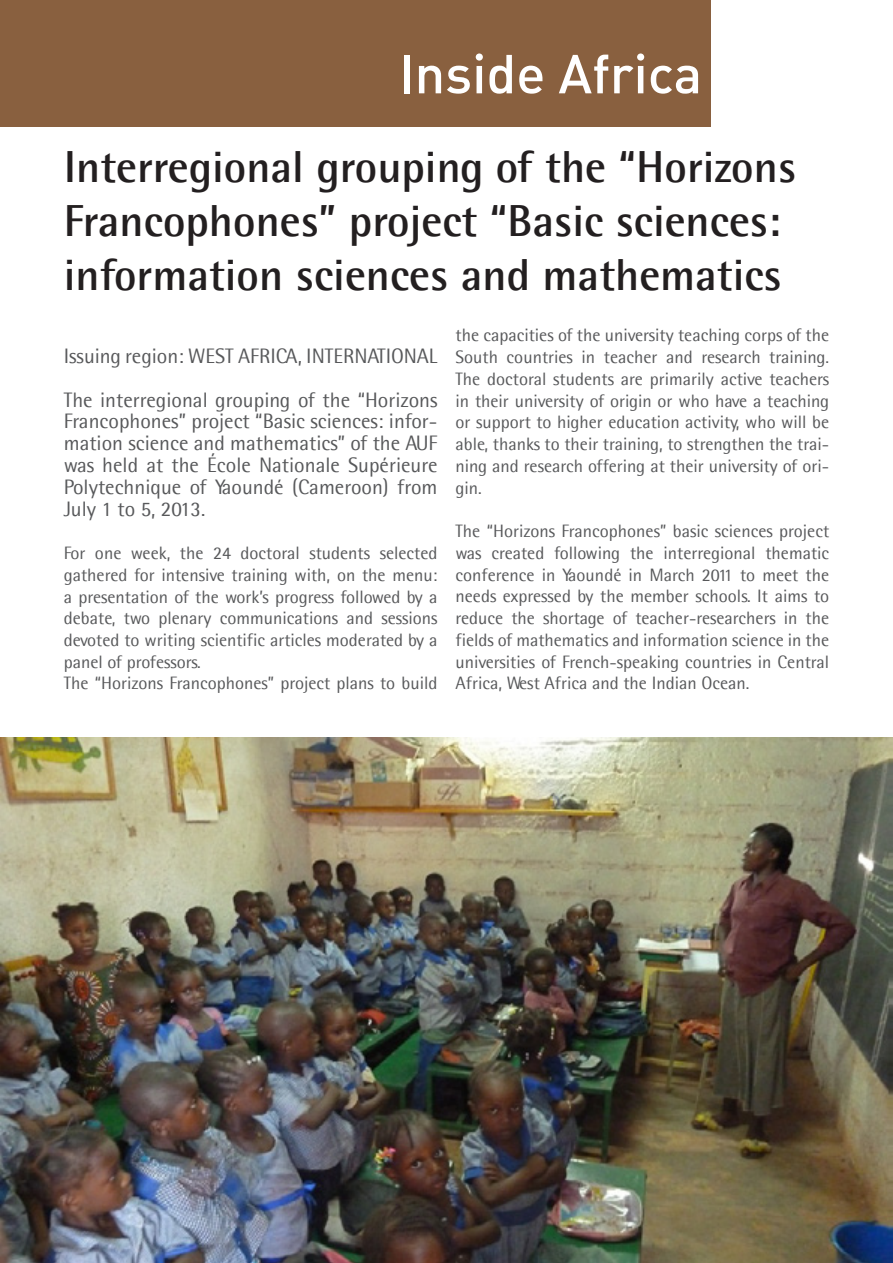
<style>
.page{position:relative;width:893px;height:1263px;background:#fff}
.page>*{position:absolute;margin:0;border:0;box-sizing:border-box;transform-origin:0 0}
.t1{font:54px "DIN Medium Alternate";color:#fff}
.t2{font:700 45px/54px "Agfa Rotis Semisans";color:#231f20}
.t3{font:21px/21.8px "Agfa Rotis Semisans";color:#57585a}
.t4{font:18px/21.8px "Agfa Rotis Semisans";color:#57585a;text-align:justify}
</style>
<div class="page">
<div style="left:0;top:0;width:710px;height:126px;background:#89603f"></div>
<img style="left:0;top:738px;width:893px;height:525px">
<h1 class="t1" style="left:399px;top:39px;width:305px">Inside Africa</h1>
<h2 class="t2" style="left:64px;top:139px;width:734px">Interregional grouping of the “Horizons<br>Francophones” project “Basic sciences: information sciences and mathematics</h2>
<p class="t3" style="left:64px;top:334px;width:375px;line-height:43.5px">Issuing region: WEST AFRICA, INTERNATIONAL<br>The interregional grouping of the “Horizons</p>
<p class="t3" style="left:64px;top:410px;width:375px;text-align:justify">Francophones” project “Basic sciences: infor&shy;mation science and mathematics” of the AUF was held at the École Nationale Supérieure Polytechnique of Yaoundé (Cameroon) from July 1 to 5, 2013.</p>
<p class="t4" style="left:64px;top:542px;width:375px;text-align:left">For one week, the 24 doctoral students selected gathered for intensive training with, on the menu: a presentation of the work’s progress followed by a debate, two plenary communications and sessions devoted to writing scientific articles moderated by a panel of professors.<br>The “Horizons Francophones” project plans to build</p>
<p class="t4" style="left:455px;top:324px;width:375px">the capacities of the university teaching corps of the South countries in teacher and research training.<br>The doctoral students are primarily active teachers in their university of origin or who have a teaching or support to higher education activity, who will be able, thanks to their training, to strengthen the trai&shy;ning and research offering at their university of ori&shy;gin.</p>
<p class="t4" style="left:455px;top:520px;width:375px">The “Horizons Francophones” basic sciences project was created following the interregional thematic conference in Yaoundé in March 2011 to meet the needs expressed by the member schools. It aims to reduce the shortage of teacher-researchers in the fields of mathematics and information science in the universities of French-speaking countries in Central Africa, West Africa and the Indian Ocean.</p>
</div>
